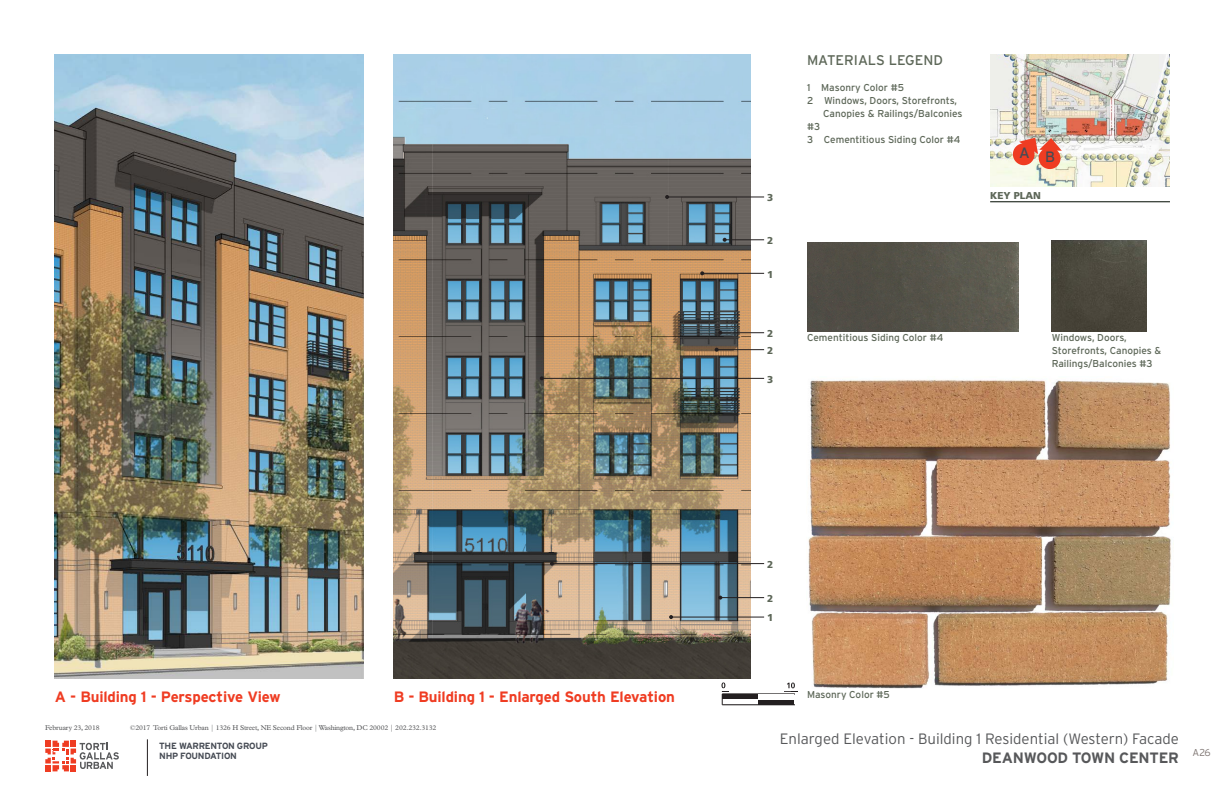
<style>
.page{position:relative;width:1224px;height:792px;background:#fff}
.page>*{position:absolute;margin:0;border:0;box-sizing:border-box;transform-origin:0 0}
.Subhead{font:700 15px "Interstate";letter-spacing:-.01em;color:#ef3c22}
.Subtitle{font:300 15px "Interstate";color:#57585a}
.t1{font:700 15px "Interstate";letter-spacing:-.015em;color:#57585a}
.Subhead-2{font:15px "Interstate";color:#464b54}
.Annotation_Plan_Labe{font:14px "Interstate";color:#5d6758}
.Annotation_Plan_Labe-2{font:10px/13px "Interstate";color:#5d6758}
.t2{font:900 10px "Frutiger";color:#5d6758}
.t3{font:300 10px "Interstate";color:#7f7673}
.t4{font:700 9px/10.5px "Interstate";letter-spacing:-.03em;color:#464b54}
.t5{font:7px "Plantin MT Std";letter-spacing:-.02em;color:#57585a}
</style>
<div class="page">
<svg style="left:45px;top:741px;width:74px;height:30px"></svg>
<hr style="left:147px;top:739px;width:1px;height:37px;background:#231f20">
<img style="left:394px;top:54px;width:357px;height:624px">
<img style="left:808px;top:380px;width:363px;height:309px">
<img style="left:807px;top:242px;width:211px;height:89px">
<img style="left:1052px;top:240px;width:95px;height:91px">
<img style="left:990px;top:54px;width:180px;height:133px">
<hr style="left:990px;top:201px;width:180px;height:1px;background:#000b00">
<hr style="left:667px;top:196px;width:97px;height:1px;background:#231f20">
<svg style="left:665px;top:195px;width:4px;height:4px"></svg>
<hr style="left:725px;top:239px;width:39px;height:1px;background:#231f20">
<svg style="left:723px;top:238px;width:4px;height:4px"></svg>
<hr style="left:542px;top:378px;width:222px;height:1px;background:#231f20">
<svg style="left:540px;top:376px;width:4px;height:4px"></svg>
<hr style="left:717px;top:349px;width:47px;height:1px;background:#231f20">
<svg style="left:715px;top:348px;width:4px;height:4px"></svg>
<hr style="left:720px;top:332px;width:44px;height:1px;background:#231f20">
<svg style="left:718px;top:331px;width:4px;height:4px"></svg>
<hr style="left:702px;top:273px;width:62px;height:1px;background:#231f20">
<svg style="left:700px;top:271px;width:4px;height:4px"></svg>
<hr style="left:552px;top:563px;width:212px;height:1px;background:#231f20">
<svg style="left:550px;top:562px;width:4px;height:4px"></svg>
<hr style="left:720px;top:597px;width:44px;height:1px;background:#231f20">
<svg style="left:718px;top:596px;width:4px;height:4px"></svg>
<hr style="left:671px;top:617px;width:93px;height:1px;background:#231f20">
<svg style="left:669px;top:615px;width:4px;height:4px"></svg>
<img style="left:54px;top:54px;width:309px;height:624px">
<svg style="left:1011px;top:136px;width:51px;height:36px;background:#e88c77"></svg>
<div style="left:722px;top:694px;width:36px;height:5px;background:#231f20"></div>
<div style="left:758px;top:699px;width:36px;height:6px;background:#231f20"></div>
<div style="left:758px;top:694px;width:36px;height:6px;background:#fff"></div>
<hr style="left:722px;top:705px;width:73px;height:1px;background:#231f20">
<svg style="left:722px;top:682px;width:3px;height:6px"></svg>
<svg style="left:787px;top:683px;width:8px;height:5px"></svg>
<p class="Subhead" style="left:55px;top:688px;width:227px">A - Building 1 - Perspective View</p>
<p class="Subhead" style="left:394px;top:688px;width:283px">B - Building 1 - Enlarged South Elevation</p>
<p class="t5" style="left:45px;top:723px;width:56px">February 23, 2018</p>
<p class="t5" style="left:130px;top:723px;width:308px">©2017 Torti Gallas Urban | 1326 H Street, NE Second Floor | Washington, DC 20002 | 202.232.3132</p>
<p class="t4" style="left:159px;top:740px;width:110px">THE WARRENTON GROUP<br>NHP FOUNDATION</p>
<p class="t2" style="left:767px;top:192px;width:8px">3</p>
<p class="t2" style="left:767px;top:234px;width:8px">2</p>
<p class="t2" style="left:767px;top:268px;width:8px">1</p>
<p class="t2" style="left:767px;top:327px;width:8px">2</p>
<p class="t2" style="left:767px;top:344px;width:8px">2</p>
<p class="t2" style="left:767px;top:373px;width:8px">3</p>
<p class="Annotation_Plan_Labe" style="left:807px;top:52px;width:137px">MATERIALS LEGEND</p>
<p class="Annotation_Plan_Labe-2" style="left:807px;top:81px;width:99px">1 Masonry Color #5</p>
<p class="Annotation_Plan_Labe-2" style="left:807px;top:94px;width:152px">2 Windows, Doors, Storefronts,</p>
<p class="Annotation_Plan_Labe-2" style="left:823px;top:107px;width:141px">Canopies &amp; Railings/Balconies</p>
<p class="Annotation_Plan_Labe-2" style="left:807px;top:120px;width:15px">#3</p>
<p class="Annotation_Plan_Labe-2" style="left:807px;top:133px;width:155px">3 Cementitious Siding Color #4</p>
<p class="Subhead-2" style="left:1019px;top:144px;width:12px">A</p>
<p class="Subhead-2" style="left:1045px;top:148px;width:12px">B</p>
<p class="t2" style="left:990px;top:190px;width:52px">KEY PLAN</p>
<p class="Annotation_Plan_Labe-2" style="left:807px;top:331px;width:138px">Cementitious Siding Color #4</p>
<p class="Annotation_Plan_Labe-2" style="left:1052px;top:331px;width:111px">Windows, Doors,<br>Storefronts, Canopies &amp;<br>Railings/Balconies #3</p>
<p class="t2" style="left:767px;top:558px;width:8px">2</p>
<p class="t2" style="left:767px;top:592px;width:8px">2</p>
<p class="t2" style="left:767px;top:612px;width:8px">1</p>
<p class="Annotation_Plan_Labe-2" style="left:807px;top:688px;width:84px">Masonry Color #5</p>
<p class="Subtitle" style="left:780px;top:730px;width:401px">Enlarged Elevation - Building 1 Residential (Western) Facade</p>
<h1 class="t1" style="left:982px;top:749px;width:199px">DEANWOOD TOWN CENTER</h1>
<p class="t3" style="left:1193px;top:747px;width:20px">A26</p>
</div>
